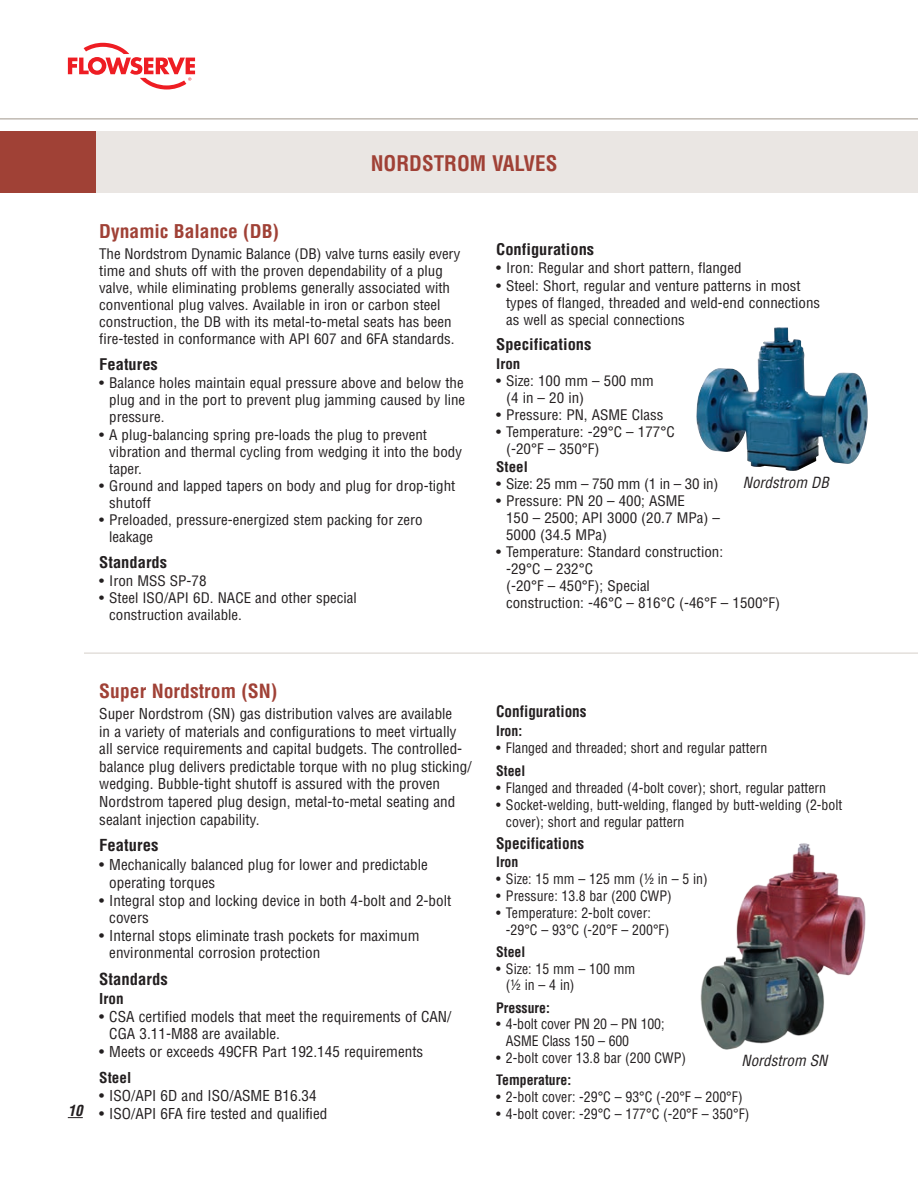
<style>
.page{position:relative;width:918px;height:1188px;background:#fff}
.page>*{position:absolute;margin:0;border:0;box-sizing:border-box;transform-origin:0 0}
.FCD-TOC_header{font:700 condensed 21px "Helvetica LT Std";color:#a04136}
.FCD-Pump_Titles{font:700 condensed 19.05px "Helvetica LT Std";color:#a04136}
.FCD-Pump_Titles-2{font:700 condensed 18.6px "Helvetica LT Std";color:#a04136;scale:1.05 1}
.FCD-Prod_Features{font:700 condensed 16.2px "Helvetica LT Std";color:#231f20}
.FCD-Prod_Features-2{font:700 condensed 15.6px "Helvetica LT Std";color:#231f20;scale:1.05 1}
.FCD-Prod_Features-3{font:700 condensed 15.45px "Helvetica LT Std";color:#231f20}
.t1{font:italic condensed 15px "Helvetica LT Std";color:#231f20}
.t2{font:italic 700 condensed 15px "Helvetica LT Std";color:#231f20}
.FCD-Prod_Desc{font:condensed 14.7px/17.7px "Helvetica LT Std";color:#231f20}
.FCD-Prod_Desc-2{font:700 condensed 14.7px "Helvetica LT Std";color:#231f20}
.FCD-Prod_Desc-3{font:condensed 14.25px/17.1px "Helvetica LT Std";color:#231f20;scale:1.05 1}
.FCD-Prod_Desc-4{font:condensed 14.25px "Helvetica LT Std";letter-spacing:-.02em;color:#231f20;scale:1.05 1}
.FCD-Prod_Desc-5{font:700 condensed 14.25px "Helvetica LT Std";color:#231f20;scale:1.05 1}
.t3{font:condensed 14.1px/17px "Helvetica LT Std";color:#231f20}
.FCD-Prod_Desc-6{font:700 condensed 14.1px "Helvetica LT Std";color:#231f20}
</style>
<div class="page">
<div style="left:0;top:131px;width:97px;height:62px;background:#a04136"></div>
<svg style="left:68px;top:43px;width:127px;height:47px"></svg>
<hr style="left:0;top:119px;width:918px;height:1px;background:#a1968b">
<svg style="left:68px;top:1117px;width:15px;height:1px"></svg>
<div style="left:97px;top:131px;width:821px;height:62px;background:#eae6e3"></div>
<img style="left:700px;top:843px;width:166px;height:207px">
<hr style="left:84px;top:652px;width:834px;height:2px;background:#e3dfdb">
<img style="left:696px;top:327px;width:172px;height:144px">
<p class="FCD-TOC_header" style="left:371px;top:150px;width:188px">NORDSTROM VALVES</p>
<p class="FCD-Pump_Titles-2" style="left:99px;top:220px;width:173px">Dynamic Balance (DB)</p>
<p class="FCD-Prod_Desc-3" style="left:99px;top:245px;width:345px">The Nordstrom Dynamic Balance (DB) valve turns easily every time and shuts off with the proven dependability of a plug valve, while eliminating problems generally associated with conventional plug valves. Available in iron or carbon steel construction, the DB with its metal-to-metal seats has been fire-tested in conformance with API 607 and 6FA standards.</p>
<p class="FCD-Prod_Features-2" style="left:99px;top:354px;width:57px">Features</p>
<p class="FCD-Prod_Desc-3" style="left:109px;top:374px;width:341px;text-align:justify;text-indent:-10px">• Balance holes maintain equal pressure above and below the plug and in the port to prevent plug jamming caused by line pressure.</p>
<p class="FCD-Prod_Desc-3" style="left:109px;top:426px;width:338px;text-indent:-10px">• A plug-balancing spring pre-loads the plug to prevent vibration and thermal cycling from wedging it into the body taper.</p>
<p class="FCD-Prod_Desc-3" style="left:109px;top:477px;width:331px;text-indent:-10px">• Ground and lapped tapers on body and plug for drop-tight shutoff</p>
<p class="FCD-Prod_Desc-3" style="left:109px;top:511px;width:300px;text-indent:-10px">• Preloaded, pressure-energized stem packing for zero leakage</p>
<p class="FCD-Prod_Features-2" style="left:99px;top:552px;width:66px">Standards</p>
<p class="FCD-Prod_Desc-3" style="left:99px;top:572px;width:104px">• Iron MSS SP-78</p>
<p class="FCD-Prod_Desc-3" style="left:109px;top:590px;width:237px;text-indent:-10px">• Steel ISO/API 6D. NACE and other special construction available.</p>
<p class="FCD-Prod_Features-2" style="left:496px;top:239px;width:95px">Configurations</p>
<p class="FCD-Prod_Desc-3" style="left:496px;top:260px;width:235px">• Iron: Regular and short pattern, flanged</p>
<p class="FCD-Prod_Desc-3" style="left:506px;top:277px;width:301px;text-indent:-10px">• Steel: Short, regular and venture patterns in most types of flanged, threaded and weld-end connections as well as special connections</p>
<p class="FCD-Prod_Features-2" style="left:496px;top:335px;width:92px">Specifications</p>
<p class="FCD-Prod_Desc-5" style="left:496px;top:355px;width:25px">Iron</p>
<p class="FCD-Prod_Desc-3" style="left:506px;top:372px;width:142px;text-indent:-10px">• Size: 100 mm – 500 mm (4 in – 20 in)</p>
<p class="FCD-Prod_Desc-3" style="left:496px;top:406px;width:161px">• Pressure: PN, ASME Class</p>
<p class="FCD-Prod_Desc-3" style="left:506px;top:423px;width:162px;text-indent:-10px">• Temperature: -29°C – 177°C (-20°F – 350°F)</p>
<p class="FCD-Prod_Desc-5" style="left:496px;top:457px;width:32px">Steel</p>
<p class="FCD-Prod_Desc-4" style="left:496px;top:475px;width:213px">• Size: 25 mm – 750 mm (1 in – 30 in)</p>
<p class="FCD-Prod_Desc-3" style="left:506px;top:492px;width:205px;text-indent:-10px">• Pressure: PN 20 – 400; ASME<br>150 – 2500; API 3000 (20.7 MPa) –<br>5000 (34.5 MPa)</p>
<p class="FCD-Prod_Desc-3" style="left:506px;top:543px;width:263px;text-indent:-10px">• Temperature: Standard construction:<br>-29°C – 232°C<br>(-20°F – 450°F); Special<br>construction: -46°C – 816°C (-46°F – 1500°F)</p>
<p class="t1" style="left:743px;top:473px;width:87px">Nordstrom DB</p>
<p class="t2" style="left:68px;top:1101px;width:16px">10</p>
<p class="FCD-Pump_Titles" style="left:99px;top:679px;width:180px">Super Nordstrom (SN)</p>
<p class="FCD-Prod_Desc" style="left:99px;top:705px;width:374px">Super Nordstrom (SN) gas distribution valves are available<br>in a variety of materials and configurations to meet virtually all service requirements and capital budgets. The controlled&shy;balance plug delivers predictable torque with no plug sticking/ wedging. Bubble-tight shutoff is assured with the proven Nordstrom tapered plug design, metal-to-metal seating and sealant injection capability.</p>
<p class="FCD-Prod_Features" style="left:99px;top:835px;width:61px">Features</p>
<p class="FCD-Prod_Desc" style="left:109px;top:856px;width:320px;text-indent:-10px">• Mechanically balanced plug for lower and predictable operating torques</p>
<p class="FCD-Prod_Desc" style="left:109px;top:891px;width:344px;text-indent:-10px">• Integral stop and locking device in both 4-bolt and 2-bolt covers</p>
<p class="FCD-Prod_Desc" style="left:109px;top:927px;width:312px;text-indent:-10px">• Internal stops eliminate trash pockets for maximum environmental corrosion protection</p>
<p class="FCD-Prod_Features" style="left:99px;top:969px;width:70px">Standards</p>
<p class="FCD-Prod_Desc-2" style="left:99px;top:989px;width:26px">Iron</p>
<p class="FCD-Prod_Desc" style="left:109px;top:1007px;width:344px;text-indent:-10px">• CSA certified models that meet the requirements of CAN/<br>CGA 3.11-M88 are available.</p>
<p class="FCD-Prod_Desc" style="left:99px;top:1043px;width:325px">• Meets or exceeds 49CFR Part 192.145 requirements</p>
<p class="FCD-Prod_Desc-2" style="left:99px;top:1069px;width:33px">Steel</p>
<p class="FCD-Prod_Desc" style="left:99px;top:1087px;width:219px">• ISO/API 6D and ISO/ASME B16.34</p>
<p class="FCD-Prod_Desc" style="left:99px;top:1104px;width:230px">• ISO/API 6FA fire tested and qualified</p>
<p class="FCD-Prod_Features-3" style="left:496px;top:702px;width:92px">Configurations</p>
<p class="FCD-Prod_Desc-6" style="left:496px;top:722px;width:28px">Iron:</p>
<p class="t3" style="left:496px;top:739px;width:273px">• Flanged and threaded; short and regular pattern</p>
<p class="FCD-Prod_Desc-6" style="left:496px;top:762px;width:31px">Steel</p>
<p class="t3" style="left:496px;top:779px;width:331px">• Flanged and threaded (4-bolt cover); short, regular pattern</p>
<p class="t3" style="left:506px;top:796px;width:338px;text-indent:-10px">• Socket-welding, butt-welding, flanged by butt-welding (2-bolt cover); short and regular pattern</p>
<p class="FCD-Prod_Features-3" style="left:496px;top:834px;width:89px">Specifications</p>
<p class="FCD-Prod_Desc-6" style="left:496px;top:853px;width:24px">Iron</p>
<p class="t3" style="left:496px;top:870px;width:213px">• Size: 15 mm – 125 mm (½ in – 5 in)</p>
<p class="t3" style="left:496px;top:887px;width:177px">• Pressure: 13.8 bar (200 CWP)</p>
<p class="t3" style="left:506px;top:904px;width:165px;text-indent:-10px">• Temperature: 2-bolt cover: -29°C – 93°C (-20°F – 200°F)</p>
<p class="FCD-Prod_Desc-6" style="left:496px;top:943px;width:31px">Steel</p>
<p class="t3" style="left:506px;top:960px;width:131px;text-indent:-10px">• Size: 15 mm – 100 mm (½ in – 4 in)</p>
<p class="FCD-Prod_Desc-6" style="left:496px;top:999px;width:55px">Pressure:</p>
<p class="t3" style="left:506px;top:1016px;width:160px;text-indent:-10px">• 4-bolt cover PN 20 – PN 100;<br>ASME Class 150 – 600</p>
<p class="t3" style="left:496px;top:1049px;width:191px">• 2-bolt cover 13.8 bar (200 CWP)</p>
<p class="FCD-Prod_Desc-6" style="left:496px;top:1071px;width:77px">Temperature:</p>
<p class="t3" style="left:496px;top:1088px;width:248px">• 2-bolt cover: -29°C – 93°C (-20°F – 200°F)</p>
<p class="t3" style="left:496px;top:1105px;width:255px">• 4-bolt cover: -29°C – 177°C (-20°F – 350°F)</p>
<p class="t1" style="left:742px;top:1051px;width:87px">Nordstrom SN</p>
</div>
